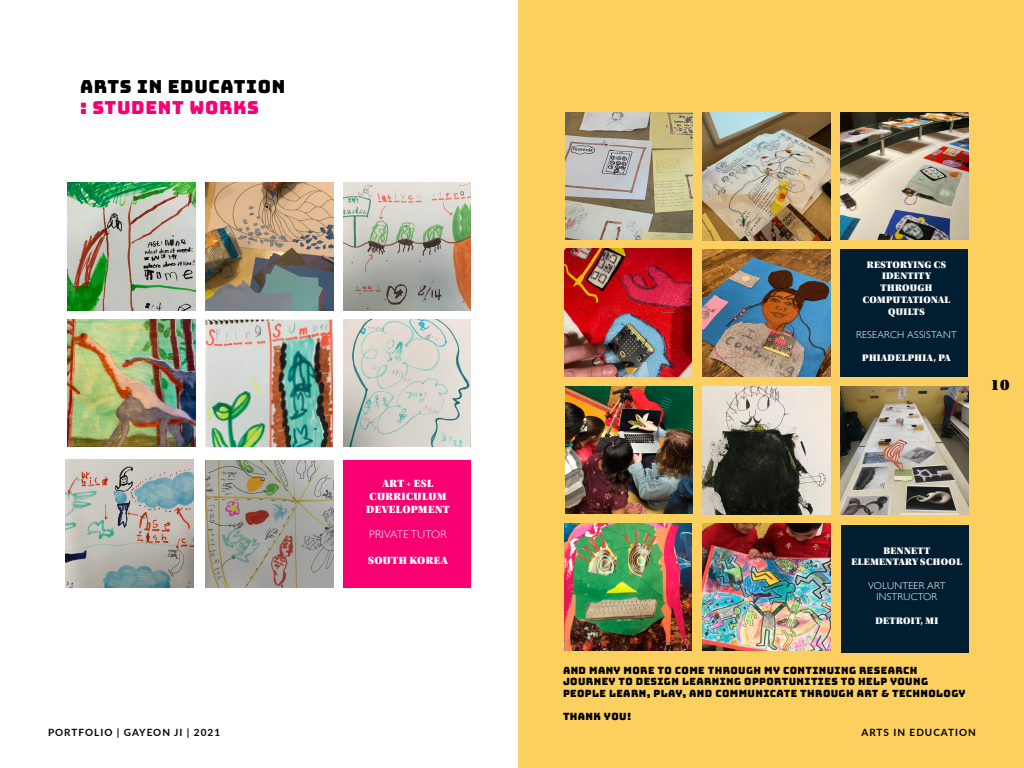
<style>
.page{position:relative;width:1024px;height:768px;background:#fff}
.page>*{position:absolute;margin:0;border:0;box-sizing:border-box;transform-origin:0 0}
.t1{font:18px "Bungee";letter-spacing:.04em;color:#000}
.t2{font:18px "Bungee";letter-spacing:.04em;color:#f80071}
.t3{font:16px "Utopia Std Black Headline";color:#000}
.t4{font:11px/12.8px "Utopia Std Black Headline";letter-spacing:.035em;color:#fff;text-align:center}
.t5{font:300 11px "Gill Sans";letter-spacing:.025em;color:#fff}
.t6{font:10px/11.7px "Bungee";letter-spacing:.04em;color:#000}
.t7{font:10px/11.7px "Utopia Std Black Headline";letter-spacing:.035em;color:#fff;text-align:center}
.t8{font:300 10px/11.7px "Gill Sans";letter-spacing:.025em;color:#fff;text-align:center}
.t9{font:700 10px "Lato";letter-spacing:.1em;color:#000}
</style>
<div class="page">
<div style="left:518px;top:0;width:506px;height:768px;background:#fcd05e"></div>
<div style="left:344px;top:460px;width:128px;height:128px;background:#f80071"></div>
<img style="left:68px;top:319px;width:127px;height:128px">
<img style="left:205px;top:320px;width:128px;height:127px">
<img style="left:343px;top:319px;width:128px;height:128px">
<img style="left:66px;top:460px;width:127px;height:127px">
<img style="left:68px;top:183px;width:127px;height:127px">
<img style="left:205px;top:183px;width:128px;height:128px">
<img style="left:343px;top:183px;width:128px;height:127px">
<img style="left:206px;top:460px;width:127px;height:128px">
<img style="left:703px;top:249px;width:128px;height:128px">
<img style="left:564px;top:249px;width:128px;height:128px">
<img style="left:565px;top:112px;width:128px;height:128px">
<img style="left:703px;top:113px;width:128px;height:127px">
<img style="left:840px;top:112px;width:128px;height:128px">
<div style="left:840px;top:249px;width:128px;height:128px;background:#011e31"></div>
<div style="left:841px;top:525px;width:128px;height:128px;background:#011e31"></div>
<img style="left:703px;top:523px;width:128px;height:128px">
<img style="left:564px;top:523px;width:128px;height:128px">
<img style="left:565px;top:386px;width:128px;height:128px">
<img style="left:703px;top:387px;width:128px;height:127px">
<img style="left:840px;top:386px;width:128px;height:128px">
<h1 class="t1" style="left:80px;top:77px;width:207px">ARTS IN EDUCATION</h1>
<h1 class="t2" style="left:80px;top:98px;width:180px">: STUDENT WORKS</h1>
<p class="t9" style="left:48px;top:725px;width:174px">PORTFOLIO | GAYEON JI | 2021</p>
<p class="t4" style="left:366px;top:477px;width:85px">ART + ESL<br>CURRICULUM<br>DEVELOPMENT</p>
<p class="t5" style="left:369px;top:526px;width:79px">PRIVATE TUTOR</p>
<p class="t4" style="left:368px;top:554px;width:81px">SOUTH KOREA</p>
<p class="t7" style="left:863px;top:259px;width:89px">RESTORYING CS<br>IDENTITY<br>THROUGH<br>COMPUTATIONAL<br>QUILTS</p>
<p class="t8" style="left:856px;top:328px;width:102px">RESEARCH ASSISTANT</p>
<p class="t7" style="left:862px;top:352px;width:90px">PHIADELPHIA, PA</p>
<h2 class="t3" style="left:991px;top:376px;width:20px">10</h2>
<p class="t7" style="left:852px;top:545px;width:112px">BENNETT<br>ELEMENTARY SCHOOL</p>
<p class="t8" style="left:868px;top:579px;width:79px">VOLUNTEER ART<br>INSTRUCTOR</p>
<p class="t7" style="left:875px;top:615px;width:64px">DETROIT, MI</p>
<p class="t6" style="left:563px;top:664px;width:404px">AND MANY MORE TO COME THROUGH MY CONTINUING RESEARCH<br>JOURNEY TO DESIGN LEARNING OPPORTUNITIES TO HELP YOUNG<br>PEOPLE LEARN, PLAY, AND COMMUNICATE THROUGH ART &amp; TECHNOLOGY</p>
<p class="t6" style="left:563px;top:711px;width:70px">THANK YOU!</p>
<p class="t9" style="left:861px;top:725px;width:8px">ARTS</p>
<p class="t9" style="left:894px;top:725px;width:25px">IN EDUCAT</p>
<p class="t9" style="left:955px;top:725px;width:13px">ION</p>
</div>
